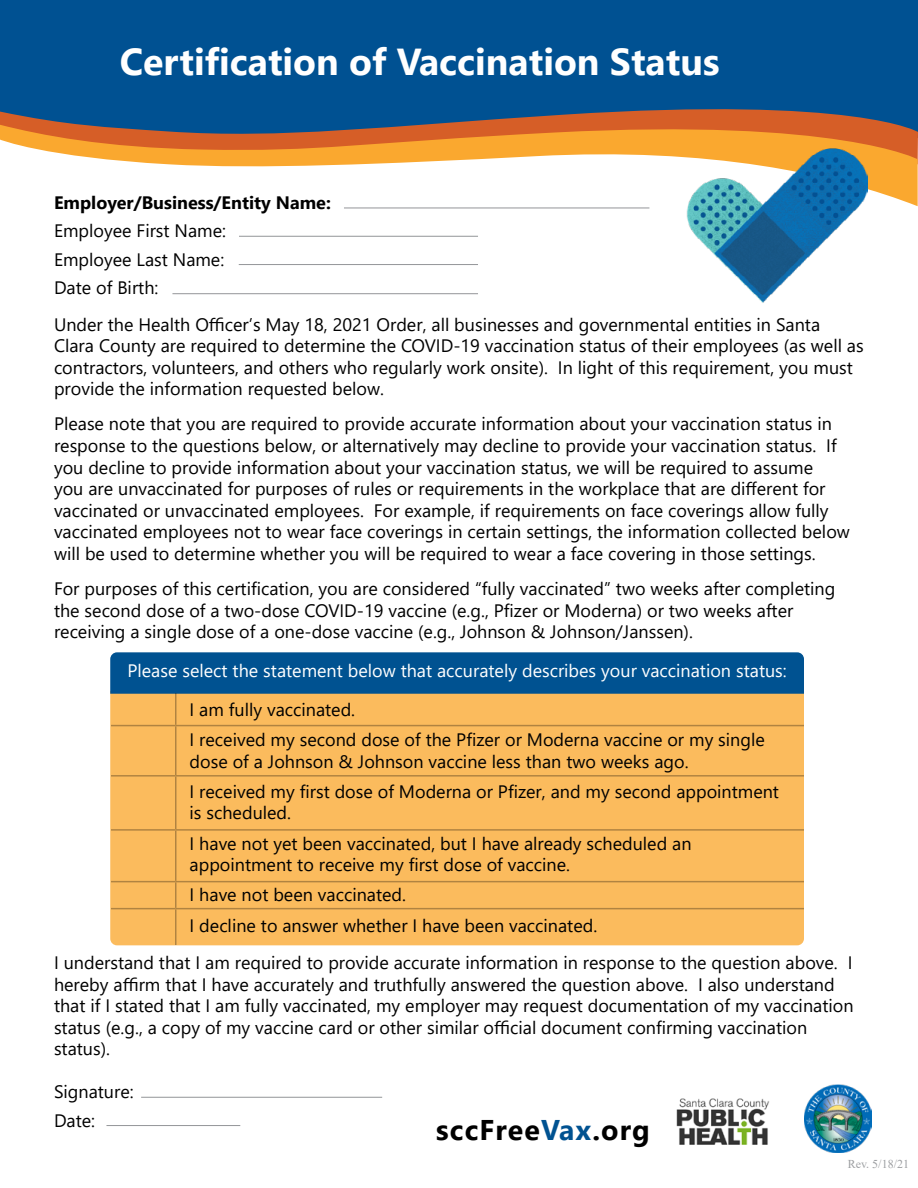
<style>
.page{position:relative;width:918px;height:1188px;background:#fff}
.page>*{position:absolute;margin:0;border:0;box-sizing:border-box;transform-origin:0 0}
.t1{font:700 37.5px "Segoe UI";color:#fff}
.t2{font:700 28.5px "Segoe UI";letter-spacing:.04em;color:#000}
.t3{font:18px/21.6px "Segoe UI";color:#000}
.t4{font:18px "Segoe UI";color:#fff}
.t5{font:700 18px "Segoe UI";color:#000}
.t6{font:12px "Times New Roman";color:#9d9fa2}
.s1{color:#005291}
</style>
<div class="page">
<div style="left:110px;top:694px;width:694px;height:251px;background:#fbbb5d"></div>
<hr style="left:239px;top:236px;width:239px;height:1px;background:#939598">
<hr style="left:344px;top:208px;width:305px;height:1px;background:#939598">
<hr style="left:239px;top:264px;width:239px;height:1px;background:#939598">
<hr style="left:172px;top:293px;width:306px;height:1px;background:#939598">
<hr style="left:141px;top:1097px;width:241px;height:1px;background:#939598">
<hr style="left:106px;top:1125px;width:134px;height:1px;background:#939598">
<div style="left:0;top:0;width:918px;height:138px;background:#005192"></div>
<svg style="left:0;top:109px;width:863px;height:9px"></svg>
<svg style="left:0;top:118px;width:918px;height:88px"></svg>
<img style="left:686px;top:147px;width:181px;height:156px">
<div style="left:110px;top:652px;width:694px;height:42px;background:#005291"></div>
<hr style="left:175px;top:693px;width:1px;height:32px;background:#000">
<hr style="left:111px;top:725px;width:65px;height:1px;background:#000">
<hr style="left:176px;top:725px;width:628px;height:1px;background:#000">
<hr style="left:175px;top:726px;width:1px;height:49px;background:#000">
<hr style="left:111px;top:775px;width:65px;height:2px;background:#000">
<hr style="left:176px;top:775px;width:628px;height:2px;background:#000">
<hr style="left:175px;top:777px;width:1px;height:52px;background:#000">
<hr style="left:111px;top:829px;width:65px;height:2px;background:#000">
<hr style="left:176px;top:829px;width:628px;height:2px;background:#000">
<hr style="left:175px;top:831px;width:1px;height:50px;background:#000">
<hr style="left:111px;top:881px;width:65px;height:1px;background:#000">
<hr style="left:176px;top:881px;width:628px;height:1px;background:#000">
<svg style="left:175px;top:882px;width:1px;height:26px"></svg>
<hr style="left:111px;top:908px;width:65px;height:1px;background:#000">
<hr style="left:176px;top:908px;width:628px;height:1px;background:#000">
<hr style="left:175px;top:909px;width:1px;height:36px;background:#000">
<img style="left:805px;top:1085px;width:67px;height:68px">
<img style="left:676px;top:1098px;width:94px;height:47px">
<p class="t1" style="left:120px;top:27px;width:601px">Certification of Vaccination Status</p>
<h4 class="t5" style="left:54px;top:186px;width:278px">Employer/Business/Entity Name:</h4>
<p class="t3" style="left:54px;top:215px;width:174px;line-height:28.3px">Employee First Name:<br>Employee Last Name:</p>
<p class="t3" style="left:54px;top:275px;width:106px">Date of Birth:</p>
<p class="t3" style="left:54px;top:312px;width:811px">Under the Health Officer’s May 18, 2021 Order, all businesses and governmental entities in Santa Clara County are required to determine the COVID-19 vaccination status of their employees (as well as contractors, volunteers, and others who regularly work onsite). In light of this requirement, you must provide the information requested below.</p>
<p class="t3" style="left:54px;top:412px;width:797px">Please note that you are required to provide accurate information about your vaccination status in response to the questions below, or alternatively may decline to provide your vaccination status. If you decline to provide information about your vaccination status, we will be required to assume<br>you are unvaccinated for purposes of rules or requirements in the workplace that are different for vaccinated or unvaccinated employees. For example, if requirements on face coverings allow fully vaccinated employees not to wear face coverings in certain settings, the information collected below will be used to determine whether you will be required to wear a face covering in those settings.</p>
<p class="t3" style="left:54px;top:576px;width:783px">For purposes of this certification, you are considered “fully vaccinated” two weeks after completing the second dose of a two-dose COVID-19 vaccine (e.g., Pfizer or Moderna) or two weeks after receiving a single dose of a one-dose vaccine (e.g., Johnson &amp; Johnson/Janssen).</p>
<p class="t4" style="left:127px;top:654px;width:661px">Please select the statement below that accurately describes your vaccination status:</p>
<p class="t3" style="left:190px;top:693px;width:577px;line-height:30.3px">I am fully vaccinated.<br>I received my second dose of the Pfizer or Moderna vaccine or my single</p>
<p class="t3" style="left:190px;top:744px;width:591px;line-height:30.3px">dose of a Johnson &amp; Johnson vaccine less than two weeks ago.<br>I received my first dose of Moderna or Pfizer, and my second appointment</p>
<p class="t3" style="left:190px;top:796px;width:504px;line-height:30.3px">is scheduled.<br>I have not yet been vaccinated, but I have already scheduled an</p>
<p class="t3" style="left:190px;top:848px;width:409px;line-height:30.3px">appointment to receive my first dose of vaccine.<br>I have not been vaccinated.<br>I decline to answer whether I have been vaccinated.</p>
<p class="t3" style="left:54px;top:950px;width:801px">I understand that I am required to provide accurate information in response to the question above. I hereby affirm that I have accurately and truthfully answered the question above. I also understand that if I stated that I am fully vaccinated, my employer may request documentation of my vaccination status (e.g., a copy of my vaccine card or other similar official document confirming vaccination</p>
<p class="t3" style="left:54px;top:1037px;width:58px">status).</p>
<p class="t3" style="left:54px;top:1079px;width:81px">Signature:</p>
<p class="t3" style="left:54px;top:1108px;width:43px">Date:</p>
<h2 class="t2" style="left:436px;top:1103px;width:215px">sccFree<span class="s1">Vax</span>.org</h2>
<p class="t6" style="left:848px;top:1155px;width:63px">Rev. 5/18/21</p>
</div>
